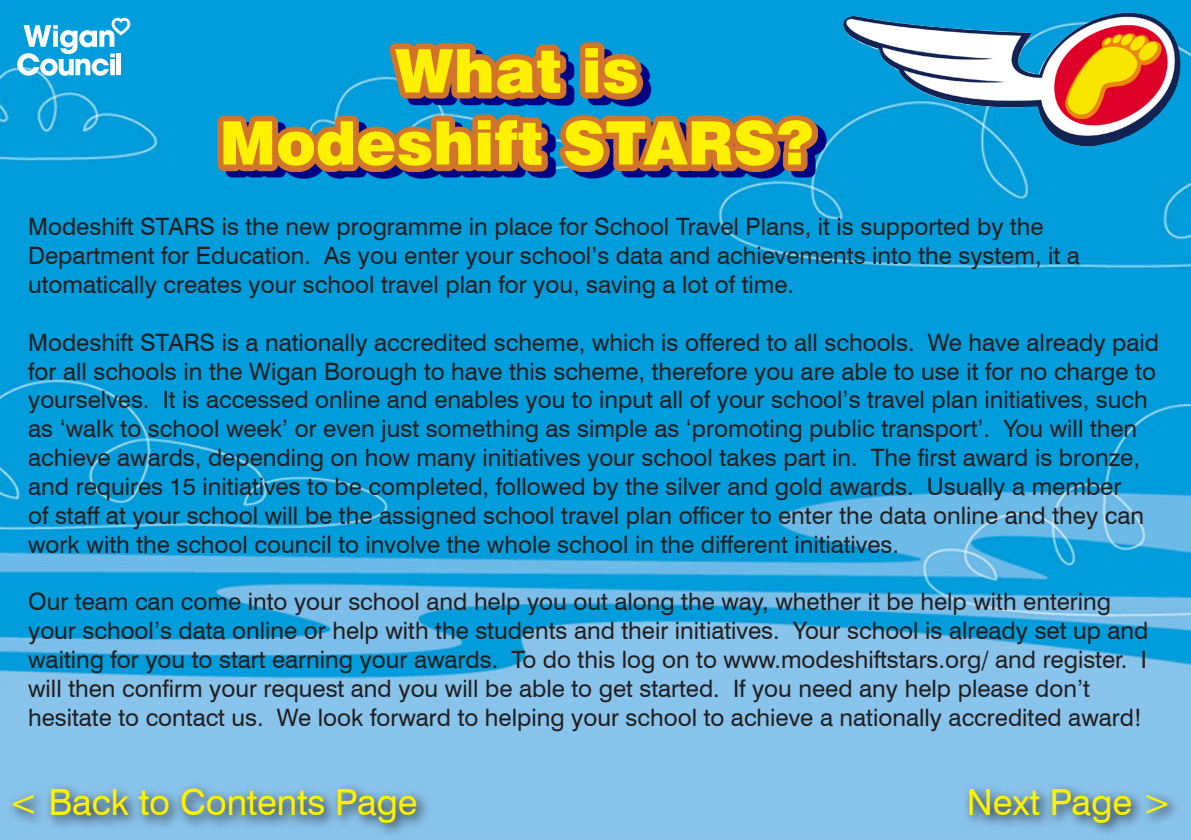
<style>
.page{position:relative;width:1191px;height:840px;background:#fff}
.page>*{position:absolute;margin:0;border:0;box-sizing:border-box;transform-origin:0 0}
.t1{font:900 60px "Swiss 721 BT";color:#fff101}
.t2{font:36px "Swiss 721 BT";color:#fff101}
.t3{font:24px/28.8px "Swiss 721 BT";color:#231f20}
</style>
<div class="page">
<img style="left:0;top:0;width:1191px;height:839px">
<img style="left:842px;top:13px;width:339px;height:133px">
<svg style="left:226px;top:49px;width:600px;height:129px;background:#013fa7"></svg>
<svg style="left:218px;top:42px;width:600px;height:130px;background:#6c807c"></svg>
<svg style="left:963px;top:781px;width:218px;height:55px;background:#7aaccf"></svg>
<svg style="left:7px;top:781px;width:424px;height:55px;background:#79accf"></svg>
<svg style="left:17px;top:18px;width:113px;height:58px"></svg>
<div style="left:110px;top:59px;width:5px;height:16px;background:#fff"></div>
<div style="left:116px;top:54px;width:5px;height:21px;background:#fff"></div>
<p class="t1" style="left:394px;top:35px;width:245px">What is</p>
<p class="t1" style="left:219px;top:107px;width:596px">Modeshift STARS?</p>
<p class="t3" style="left:28px;top:212px;width:1017px">Modeshift STARS is the new programme in place for School Travel Plans, it is supported by the</p>
<p class="t3" style="left:28px;top:241px;width:1053px">Department for Education. As you enter your school’s data and achievements into the system, it a</p>
<p class="t3" style="left:28px;top:270px;width:767px">utomatically creates your school travel plan for you, saving a lot of time.</p>
<p class="t3" style="left:28px;top:327px;width:1132px">Modeshift STARS is a nationally accredited scheme, which is offered to all schools. We have already paid for all schools in the Wigan Borough to have this scheme, therefore you are able to use it for no charge to yourselves. It is accessed online and enables you to input all of your school’s travel plan initiatives, such as ‘walk to school week’ or even just something as simple as ‘promoting public transport’. You will then achieve awards, depending on how many initiatives your school takes part in. The first award is bronze, and requires 15 initiatives to be completed, followed by the silver and gold awards. Usually a member<br>of staff at your school will be the assigned school travel plan officer to enter the data online and they can work with the school council to involve the whole school in the different initiatives.</p>
<p class="t3" style="left:28px;top:586px;width:1121px">Our team can come into your school and help you out along the way, whether it be help with entering your school’s data online or help with the students and their initiatives. Your school is already set up and waiting for you to start earning your awards. To do this log on to www.modeshiftstars.org/ and register. I will then confirm your request and you will be able to get started. If you need any help please don’t</p>
<p class="t3" style="left:28px;top:702px;width:1115px">hesitate to contact us. We look forward to helping your school to achieve a nationally accredited award!</p>
<p class="t2" style="left:9px;top:780px;width:411px">&lt; Back to Contents Page</p>
<p class="t2" style="left:967px;top:780px;width:207px">Next Page &gt;</p>
</div>
